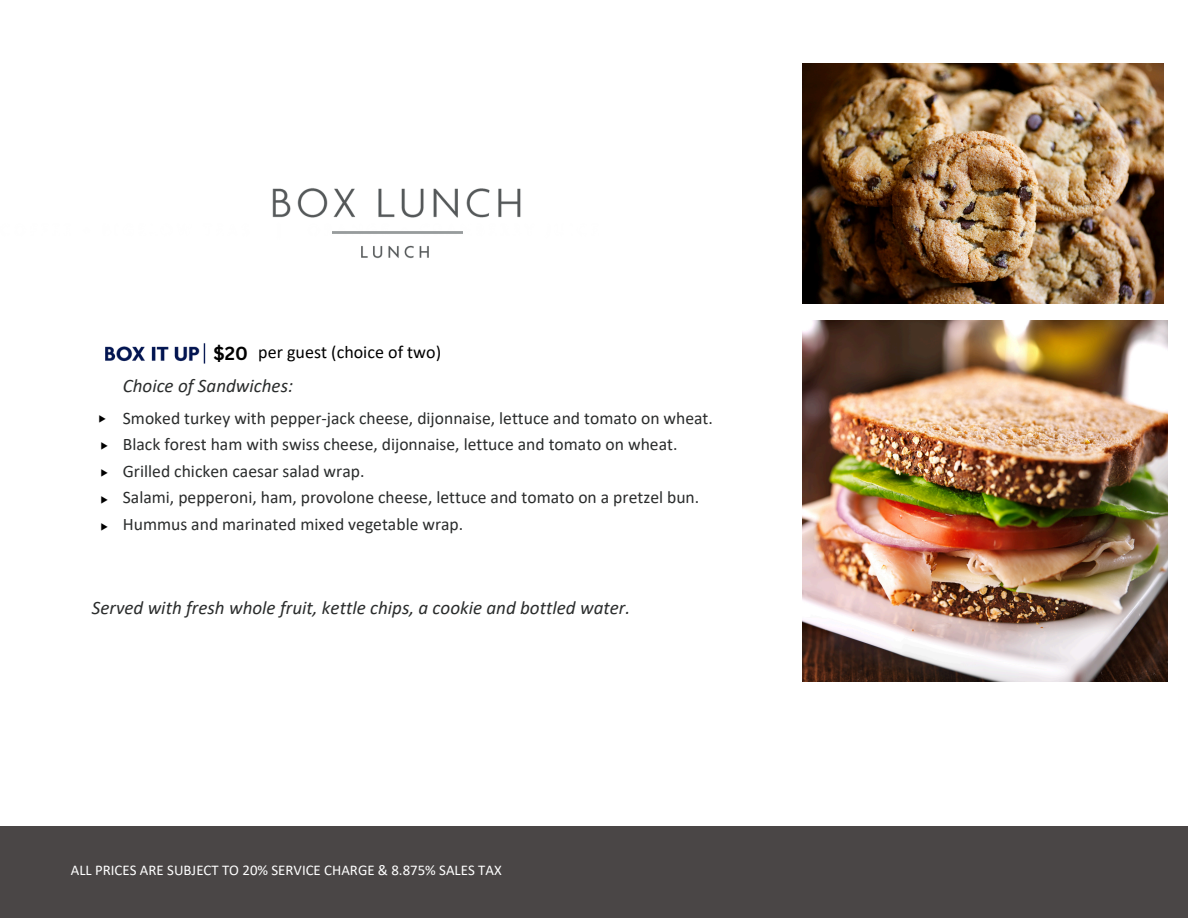
<style>
.page{position:relative;width:1188px;height:918px;background:#fff}
.page>*{position:absolute;margin:0;border:0;box-sizing:border-box;transform-origin:0 0}
.t1{font:italic 19.05px "Calibri";color:#2a2c2c}
.t2{font:700 18.45px "Canva Sans";color:#000}
.t3{font:18px "Calibri";color:#000}
.t4{font:18px "Free Sans";color:#000}
.t5{font:17.55px/26.4px "Calibri";color:#2a2c2c}
.t6{font:14.85px "Calibri";color:#fff}
</style>
<div class="page">
<img style="left:272px;top:188px;width:249px;height:44px">
<img style="left:361px;top:245px;width:68px;height:14px">
<img style="left:802px;top:321px;width:366px;height:361px">
<img style="left:802px;top:63px;width:361px;height:241px">
<div style="left:0;top:826px;width:1188px;height:91px;background:#4a4646"></div>
<img style="left:105px;top:346px;width:95px;height:16px">
<img style="left:203px;top:343px;width:3px;height:21px">
<h2 class="t2" style="left:213px;top:340px;width:36px">$20</h2>
<h1 class="t3" style="left:258px;top:345px;width:184px">per guest (choice of two)</h1>
<p class="t4" style="left:96px;top:409px;width:14px">▸</p>
<p class="t4" style="left:98px;top:436px;width:14px">▸</p>
<p class="t4" style="left:98px;top:463px;width:14px">▸</p>
<p class="t4" style="left:98px;top:490px;width:14px">▸</p>
<p class="t4" style="left:98px;top:517px;width:14px">▸</p>
<p class="t1" style="left:123px;top:378px;width:172px">Choice of Sandwiches:</p>
<p class="t5" style="left:123px;top:406px;width:592px">Smoked turkey with pepper-jack cheese, dijonnaise, lettuce and tomato on wheat.<br>Black forest ham with swiss cheese, dijonnaise, lettuce and tomato on wheat.<br>Grilled chicken caesar salad wrap.<br>Salami, pepperoni, ham, provolone cheese, lettuce and tomato on a pretzel bun.<br>Hummus and marinated mixed vegetable wrap.</p>
<p class="t1" style="left:92px;top:599px;width:540px">Served with fresh whole fruit, kettle chips, a cookie and bottled water.</p>
<h2 class="t6" style="left:71px;top:864px;width:432px">ALL PRICES ARE SUBJECT TO 20% SERVICE CHARGE &amp; 8.875% SALES TAX</h2>
</div>
